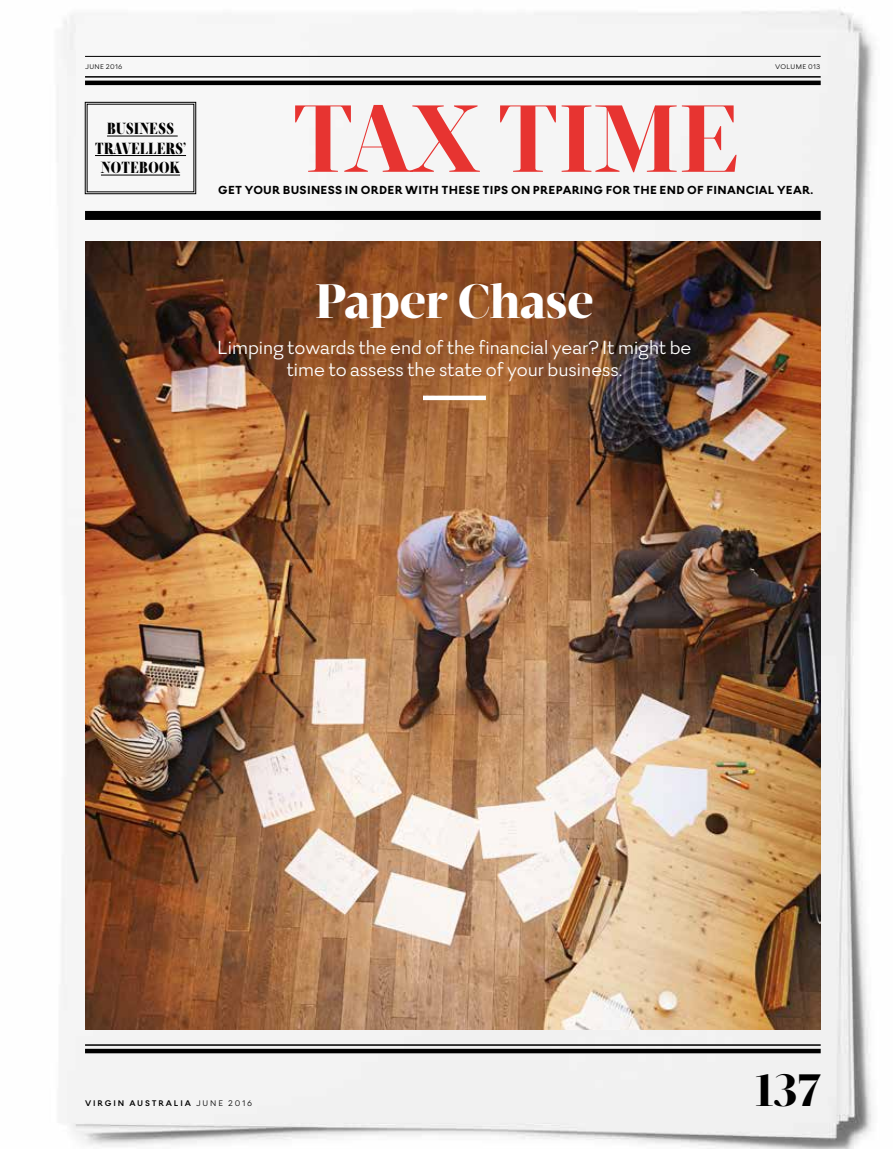
<style>
.page{position:relative;width:893px;height:1149px;background:#fff}
.page>*{position:absolute;margin:0;border:0;box-sizing:border-box;transform-origin:0 0}
.t1{font:700 97.5px "Velino Display";letter-spacing:.01em;color:#e73431}
.t2{font:900 49.5px "Velino Display";color:#fff}
.t3{font:900 46.5px "Velino Display";color:#000}
.t4{font:21px/22.5px "Firme";color:#fff;text-align:center}
.t5{font:900 16.5px/19.5px "Velino Compressed Display";letter-spacing:.03em;color:#000;text-align:center}
.t6{font:800 12.75px "Firme";letter-spacing:.025em;color:#000}
.t7{font:700 9px "Firme";letter-spacing:.205em;color:#000}
.t8{font:7.5px "Firme";letter-spacing:.03em;color:#000}
.s1{font-weight:400}
</style>
<div class="page">
<img style="left:57px;top:10px;width:817px;height:1138px">
<hr style="left:85px;top:1043px;width:736px;height:2px;background:#000">
<svg style="left:85px;top:1048px;width:736px;height:4px;background:#303030"></svg>
<hr style="left:85px;top:56px;width:736px;height:1px;background:#000">
<hr style="left:85px;top:76px;width:736px;height:2px;background:#000">
<hr style="left:85px;top:81px;width:736px;height:4px;background:#000">
<div style="left:85px;top:211px;width:736px;height:9px;background:#000"></div>
<svg style="left:85px;top:102px;width:111px;height:92px"></svg>
<img style="left:85px;top:241px;width:736px;height:788px">
<div style="left:423px;top:395px;width:63px;height:5px;background:#fff"></div>
<p class="t8" style="left:85px;top:63px;width:39px">JUNE 2016</p>
<p class="t8" style="left:775px;top:63px;width:47px">VOLUME 013</p>
<p class="t5" style="left:95px;top:120px;width:93px">BUSINESS<br>TRAVELLERS’<br>NOTEBOOK</p>
<h1 class="t1" style="left:292px;top:83px;width:448px">TAX TIME</h1>
<p class="t6" style="left:218px;top:182px;width:597px">GET YOUR BUSINESS IN ORDER WITH THESE TIPS ON PREPARING FOR THE END OF FINANCIAL YEAR.</p>
<h2 class="t2" style="left:316px;top:273px;width:279px">Paper Chase</h2>
<p class="t4" style="left:217px;top:335px;width:476px">Limping towards the end of the financial year? It might be time to assess the state of your business.</p>
<p class="t7" style="left:85px;top:1097px;width:169px">VIRGIN AUSTRALIA <span class="s1">JUNE 2016</span></p>
<h3 class="t3" style="left:755px;top:1063px;width:67px">137</h3>
</div>
